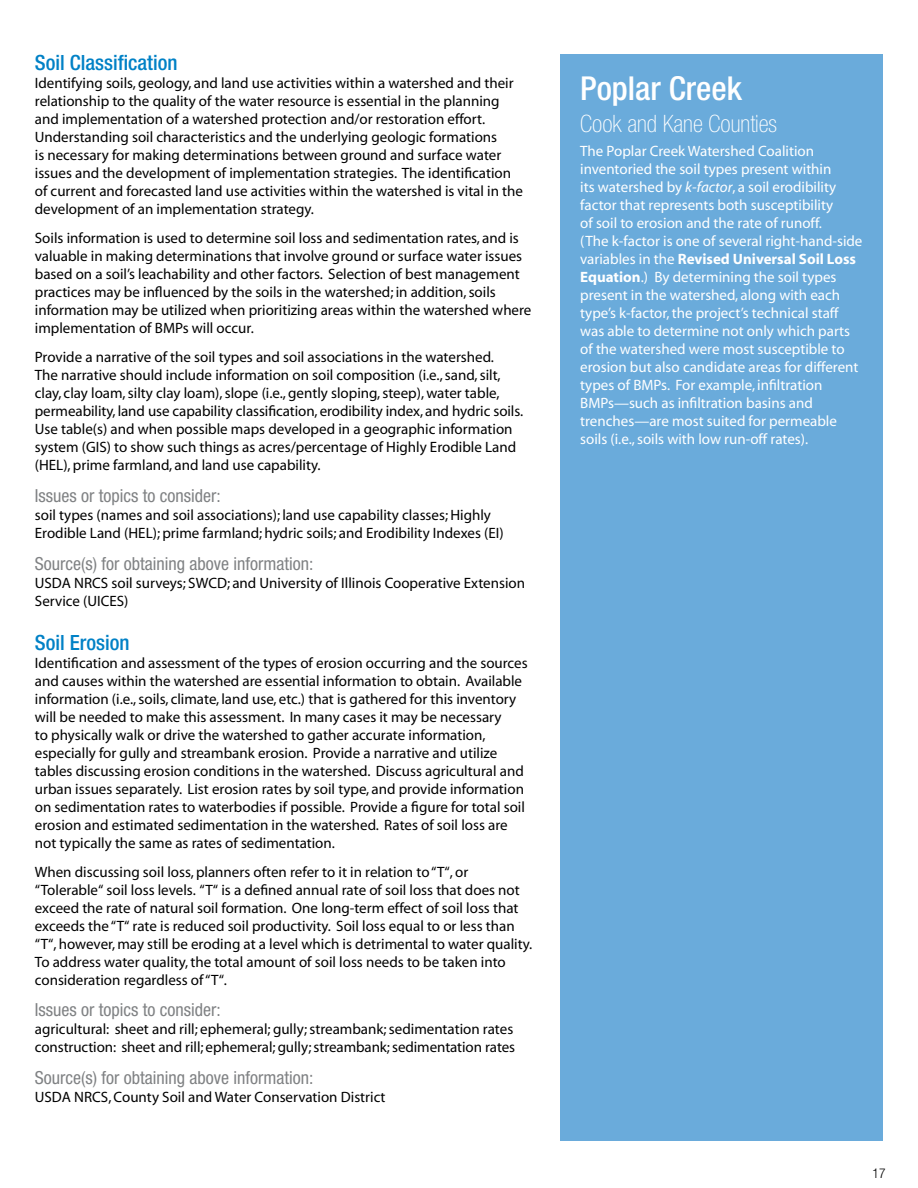
<style>
.page{position:relative;width:918px;height:1188px;background:#fff}
.page>*{position:absolute;margin:0;border:0;box-sizing:border-box;transform-origin:0 0}
.t1{font:500 condensed 33px "Helvetica Neue";color:#fff}
.t2{font:100 condensed 24px "Helvetica Neue";color:#fff}
.t3{font:500 condensed 21px "Helvetica Neue";color:#0081c6}
.t4{font:condensed 18px "Helvetica Neue";color:#808284}
.t5{font:15px/18px "Myriad";color:#000}
.t6{font:15px/18px "Myriad";color:#fff}
.t7{font:300 condensed 13.5px "Helvetica Neue";color:#000}
.s1{font-style:italic}
.s2{font-weight:700}
</style>
<div class="page">
<div style="left:560px;top:54px;width:323px;height:1087px;background:#6aabdb"></div>
<h3 class="t3" style="left:35px;top:50px;width:144px">Soil Classification</h3>
<p class="t5" style="left:35px;top:75px;width:490px">Identifying soils, geology, and land use activities within a watershed and their relationship to the quality of the water resource is essential in the planning and implementation of a watershed protection and/or restoration effort.<br>Understanding soil characteristics and the underlying geologic formations<br>is necessary for making determinations between ground and surface water issues and the development of implementation strategies. The identification of current and forecasted land use activities within the watershed is vital in the development of an implementation strategy.</p>
<p class="t5" style="left:35px;top:230px;width:498px">Soils information is used to determine soil loss and sedimentation rates, and is valuable in making determinations that involve ground or surface water issues based on a soil’s leachability and other factors. Selection of best management practices may be influenced by the soils in the watershed; in addition, soils information may be utilized when prioritizing areas within the watershed where implementation of BMPs will occur.</p>
<p class="t5" style="left:35px;top:349px;width:490px">Provide a narrative of the soil types and soil associations in the watershed.<br>The narrative should include information on soil composition (i.e., sand, silt, clay, clay loam, silty clay loam), slope (i.e., gently sloping, steep), water table, permeability, land use capability classification, erodibility index, and hydric soils.<br>Use table(s) and when possible maps developed in a geographic information system (GIS) to show such things as acres/percentage of Highly Erodible Land (HEL), prime farmland, and land use capability.</p>
<p class="t4" style="left:35px;top:485px;width:187px">Issues or topics to consider:</p>
<p class="t5" style="left:35px;top:507px;width:470px">soil types (names and soil associations); land use capability classes; Highly<br>Erodible Land (HEL); prime farmland; hydric soils; and Erodibility Indexes (EI)</p>
<p class="t4" style="left:35px;top:553px;width:280px">Source(s) for obtaining above information:</p>
<p class="t5" style="left:35px;top:574px;width:492px">USDA NRCS soil surveys; SWCD; and University of Illinois Cooperative Extension<br>Service (UICES)</p>
<h3 class="t3" style="left:35px;top:630px;width:96px">Soil Erosion</h3>
<p class="t5" style="left:35px;top:654px;width:494px">Identification and assessment of the types of erosion occurring and the sources and causes within the watershed are essential information to obtain. Available information (i.e., soils, climate, land use, etc.) that is gathered for this inventory will be needed to make this assessment. In many cases it may be necessary<br>to physically walk or drive the watershed to gather accurate information, especially for gully and streambank erosion. Provide a narrative and utilize tables discussing erosion conditions in the watershed. Discuss agricultural and urban issues separately. List erosion rates by soil type, and provide information on sedimentation rates to waterbodies if possible. Provide a figure for total soil erosion and estimated sedimentation in the watershed. Rates of soil loss are not typically the same as rates of sedimentation.</p>
<p class="t5" style="left:35px;top:863px;width:499px">When discussing soil loss, planners often refer to it in relation to “T“, or “Tolerable“ soil loss levels. “T“ is a defined annual rate of soil loss that does not exceed the rate of natural soil formation. One long-term effect of soil loss that exceeds the “T“ rate is reduced soil productivity. Soil loss equal to or less than “T“, however, may still be eroding at a level which is detrimental to water quality.<br>To address water quality, the total amount of soil loss needs to be taken into consideration regardless of “T“.</p>
<p class="t4" style="left:35px;top:1000px;width:187px">Issues or topics to consider:</p>
<p class="t5" style="left:35px;top:1021px;width:482px">agricultural: sheet and rill; ephemeral; gully; streambank; sedimentation rates construction: sheet and rill; ephemeral; gully; streambank; sedimentation rates</p>
<p class="t4" style="left:35px;top:1067px;width:280px">Source(s) for obtaining above information:</p>
<p class="t5" style="left:35px;top:1089px;width:352px">USDA NRCS, County Soil and Water Conservation District</p>
<h1 class="t1" style="left:580px;top:69px;width:163px">Poplar Creek</h1>
<h2 class="t2" style="left:580px;top:110px;width:198px">Cook and Kane Counties</h2>
<p class="t6" style="left:580px;top:142px;width:284px">The Poplar Creek Watershed Coalition inventoried the soil types present within<br>its watershed by <span class="s1">k-factor</span>, a soil erodibility factor that represents both susceptibility<br>of soil to erosion and the rate of runoff.<br>(The k-factor is one of several right-hand-side variables in the <span class="s2">Revised Universal Soil Loss Equation</span>.) By determining the soil types present in the watershed, along with each type’s k-factor, the project’s technical staff was able to determine not only which parts of the watershed were most susceptible to erosion but also candidate areas for different types of BMPs. For example, infiltration BMPs—such as infiltration basins and trenches—are most suited for permeable soils (i.e., soils with low run-off rates).</p>
<p class="t7" style="left:873px;top:1166px;width:7px">17</p>
</div>
